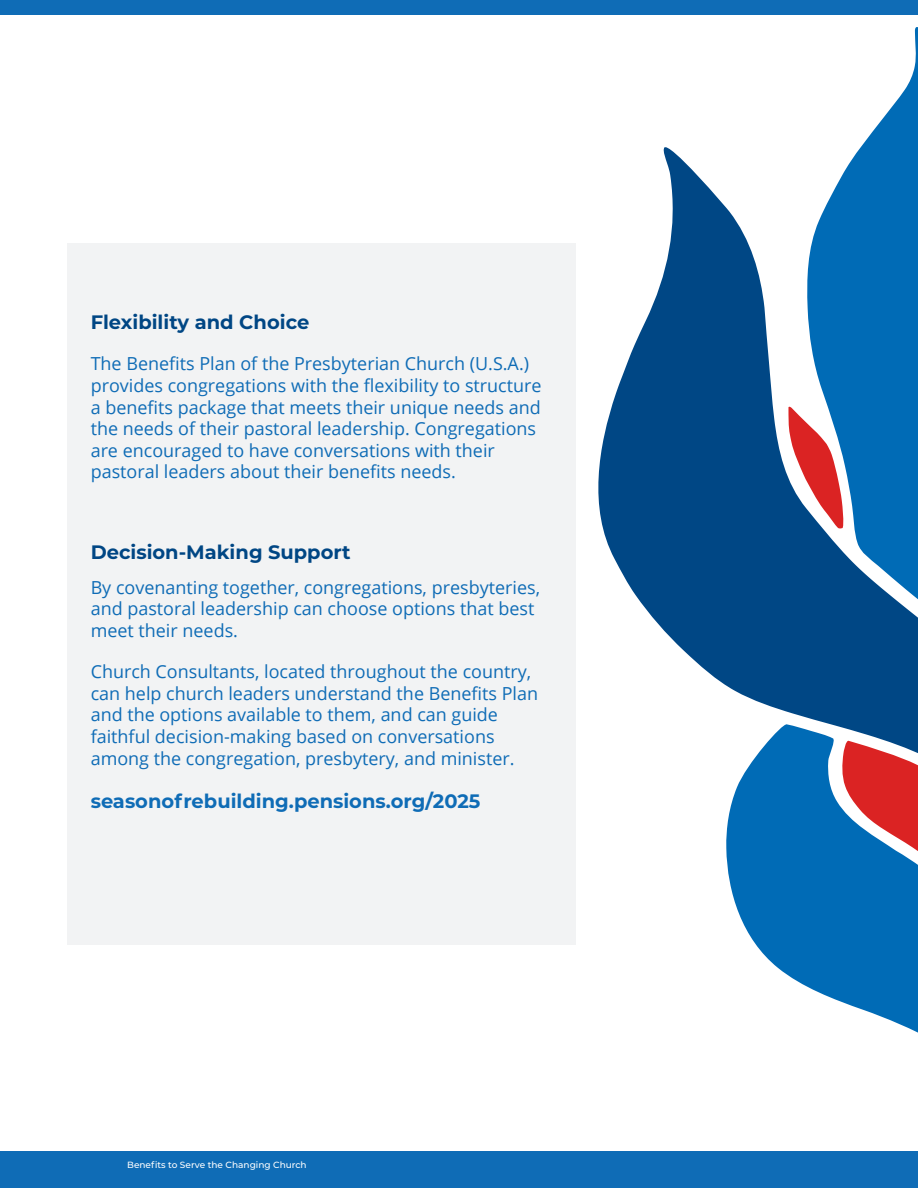
<style>
.page{position:relative;width:918px;height:1188px;background:#fff}
.page>*{position:absolute;margin:0;border:0;box-sizing:border-box;transform-origin:0 0}
.Call_out_Box{font:700 19.5px "Montserrat";color:#0f6cb6}
.SubHead_Dark{font:700 19.5px "Montserrat";color:#004684}
.Call_out_Box-2{font:700 19.5px "Montserrat";color:#004684}
.Call_out_Box-3{font:18px/21.6px "Open Sans";color:#0f6cb6}
.t1{font:500 9px "Montserrat";color:#fff}
</style>
<div class="page">
<div style="left:0;top:0;width:918px;height:14px;background:#0f6cb6"></div>
<div style="left:0;top:1151px;width:918px;height:37px;background:#0f6cb6"></div>
<svg style="left:598px;top:147px;width:190px;height:565px;fill:#004785"></svg>
<svg style="left:726px;top:724px;width:192px;height:309px;fill:#006bb6"></svg>
<svg style="left:807px;top:27px;width:111px;height:379px;fill:#006bb6"></svg>
<svg style="left:788px;top:406px;width:130px;height:476px;background:#40689a"></svg>
<div style="left:68px;top:244px;width:508px;height:701px;background:#f2f3f4"></div>
<p class="Call_out_Box-2" style="left:91px;top:308px;width:220px">Flexibility and Choice</p>
<p class="Call_out_Box-3" style="left:91px;top:353px;width:452px">The Benefits Plan of the Presbyterian Church (U.S.A.) provides congregations with the flexibility to structure a benefits package that meets their unique needs and the needs of their pastoral leadership. Congregations are encouraged to have conversations with their pastoral leaders about their benefits needs.</p>
<p class="SubHead_Dark" style="left:91px;top:538px;width:261px">Decision-Making Support</p>
<p class="Call_out_Box-3" style="left:91px;top:576px;width:451px">By covenanting together, congregations, presbyteries, and pastoral leadership can choose options that best meet their needs.</p>
<p class="Call_out_Box-3" style="left:91px;top:661px;width:449px">Church Consultants, located throughout the country, can help church leaders understand the Benefits Plan and the options available to them, and can guide faithful decision-making based on conversations among the congregation, presbytery, and minister.</p>
<p class="Call_out_Box" style="left:91px;top:787px;width:391px">seasonofrebuilding.pensions.org/2025</p>
<p class="t1" style="left:127px;top:1159px;width:181px">Benefits to Serve the Changing Church</p>
</div>
